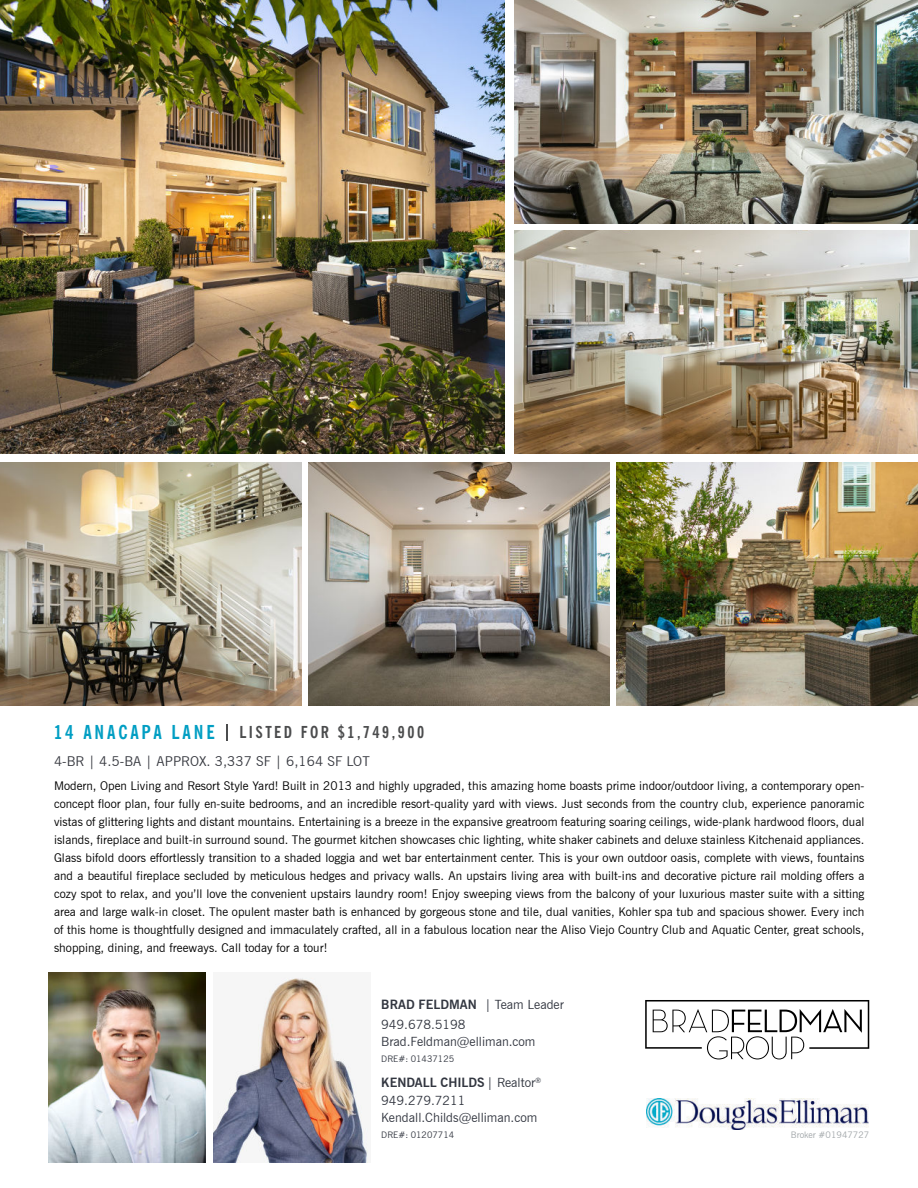
<style>
.page{position:relative;width:918px;height:1188px;background:#fff}
.page>*{position:absolute;margin:0;border:0;box-sizing:border-box;transform-origin:0 0}
.t1{font:700 condensed 19.2px "News Gothic BT";letter-spacing:.15em;color:#009ec3}
.t2{font:700 condensed 16.5px "News Gothic BT";letter-spacing:.15em;color:#4b4c4d}
.t3{font:13.5px "News Gothic BT";letter-spacing:.005em;color:#373940}
.t4{font:12.75px/17.9px "News Gothic BT";color:#323640}
.t5{font:12px/18px "News Gothic BT";letter-spacing:.005em;color:#000;text-align:justify}
.t6{font:9px "News Gothic BT";color:#323640}
.t7{font:9px "News Gothic BT";letter-spacing:.005em;color:#a1a6a9}
.s1{font-weight:700}
</style>
<div class="page">
<img style="left:0;top:0;width:505px;height:454px">
<img style="left:514px;top:231px;width:404px;height:223px">
<img style="left:514px;top:0;width:404px;height:223px">
<img style="left:617px;top:463px;width:301px;height:242px">
<img style="left:309px;top:463px;width:300px;height:242px">
<img style="left:0;top:463px;width:301px;height:242px">
<svg style="left:226px;top:724px;width:1px;height:17px"></svg>
<svg style="left:645px;top:1000px;width:224px;height:59px"></svg>
<img style="left:646px;top:1099px;width:222px;height:31px">
<img style="left:49px;top:972px;width:156px;height:190px">
<img style="left:214px;top:977px;width:154px;height:185px">
<h1 class="t1" style="left:54px;top:723px;width:162px">14 ANACAPA LANE</h1>
<h2 class="t2" style="left:239px;top:725px;width:186px">LISTED FOR $1,749,900</h2>
<p class="t3" style="left:54px;top:756px;width:317px">4-BR | 4.5-BA | APPROX. 3,337 SF | 6,164 SF LOT</p>
<p class="t5" style="left:54px;top:778px;width:812px">Modern, Open Living and Resort Style Yard! Built in 2013 and highly upgraded, this amazing home boasts prime indoor/outdoor living, a contemporary open&shy;concept floor plan, four fully en-suite bedrooms, and an incredible resort-quality yard with views. Just seconds from the country club, experience panoramic vistas of glittering lights and distant mountains. Entertaining is a breeze in the expansive greatroom featuring soaring ceilings, wide-plank hardwood floors, dual islands, fireplace and built-in surround sound. The gourmet kitchen showcases chic lighting, white shaker cabinets and deluxe stainless Kitchenaid appliances.<br>Glass bifold doors effortlessly transition to a shaded loggia and wet bar entertainment center. This is your own outdoor oasis, complete with views, fountains and a beautiful fireplace secluded by meticulous hedges and privacy walls. An upstairs living area with built-ins and decorative picture rail molding offers a cozy spot to relax, and you’ll love the convenient upstairs laundry room! Enjoy sweeping views from the balcony of your luxurious master suite with a sitting area and large walk-in closet. The opulent master bath is enhanced by gorgeous stone and tile, dual vanities, Kohler spa tub and spacious shower. Every inch of this home is thoughtfully designed and immaculately crafted, all in a fabulous location near the Aliso Viejo Country Club and Aquatic Center, great schools, shopping, dining, and freeways. Call today for a tour!</p>
<p class="t4" style="left:381px;top:995px;width:184px;line-height:20.4px"><span class="s1">BRAD FELDMAN</span> | Team Leader<br>949.678.5198</p>
<p class="t4" style="left:381px;top:1033px;width:156px">Brad.Feldman@elliman.com</p>
<p class="t6" style="left:381px;top:1055px;width:74px">DRE#: 01437125</p>
<p class="t4" style="left:381px;top:1075px;width:162px"><span class="s1">KENDALL CHILDS</span> | Realtor<sup>®<br></sup>949.279.7211</p>
<p class="t4" style="left:381px;top:1109px;width:158px">Kendall.Childs@elliman.com</p>
<p class="t6" style="left:381px;top:1131px;width:74px">DRE#: 01207714</p>
<p class="t7" style="left:791px;top:1131px;width:80px">Broker #01947727</p>
</div>
